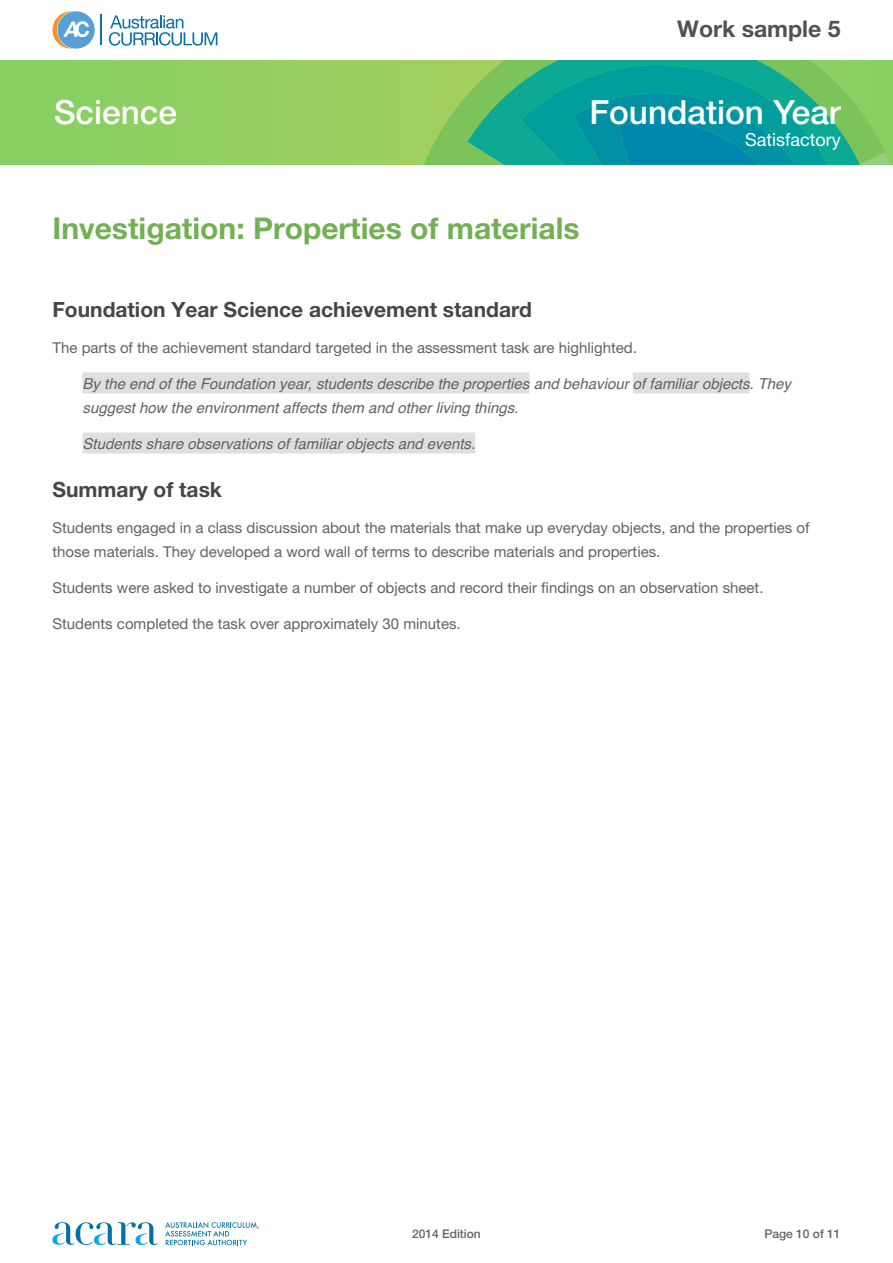
<style>
.page{position:relative;width:893px;height:1263px;background:#fff}
.page>*{position:absolute;margin:0;border:0;box-sizing:border-box;transform-origin:0 0}
.t1{font:500 33.3px "Helvetica Neue LT Pro";color:#fff}
.t2{font:700 30px "Helvetica Neue LT Pro";color:#73af53}
.t3{font:700 23.1px "Helvetica Neue LT Pro";color:#525252}
.t4{font:700 21px "Helvetica Neue LT Pro";color:#464646}
.t5{font:18px "Helvetica Neue LT Pro";color:#fff}
.t6{font:15px/24px "Helvetica Neue LT Pro";color:#626262}
.t7{font:italic 15px/24px "Helvetica";color:#626262}
.t8{font:500 12px "Helvetica Neue LT Pro";color:#626262}
</style>
<div class="page">
<div style="left:0;top:60px;width:893px;height:105px;background:linear-gradient(to bottom,#92cf62,#92cf62)"></div>
<svg style="left:417px;top:60px;width:50px;height:105px;background:#95cb5e"></svg>
<svg style="left:467px;top:60px;width:426px;height:105px;background:#24a78d"></svg>
<svg style="left:53px;top:11px;width:37px;height:38px"></svg>
<div style="left:57px;top:11px;width:38px;height:38px;background:#589fd6;border-radius:50%"></div>
<svg style="left:63px;top:21px;width:26px;height:16px"></svg>
<svg style="left:109px;top:15px;width:108px;height:31px"></svg>
<hr style="left:101px;top:14px;width:1px;height:31px;background:#0573a7">
<svg style="left:165px;top:1222px;width:94px;height:23px"></svg>
<svg style="left:53px;top:1222px;width:105px;height:23px"></svg>
<div style="left:82px;top:372px;width:447px;height:21px;background:#dfdfdf"></div>
<div style="left:633px;top:372px;width:117px;height:21px;background:#dfdfdf"></div>
<div style="left:82px;top:432px;width:393px;height:21px;background:#dfdfdf"></div>
<h3 class="t3" style="left:677px;top:15px;width:165px">Work sample 5</h3>
<h1 class="t1" style="left:54px;top:93px;width:124px">Science</h1>
<h1 class="t1" style="left:589px;top:92px;width:253px">Foundation Year</h1>
<p class="t5" style="left:745px;top:128px;width:97px">Satisfactory</p>
<h2 class="t2" style="left:52px;top:210px;width:529px">Investigation: Properties of materials</h2>
<h3 class="t4" style="left:52px;top:296px;width:481px">Foundation Year Science achievement standard</h3>
<p class="t6" style="left:52px;top:335px;width:586px">The parts of the achievement standard targeted in the assessment task are highlighted.</p>
<p class="t7" style="left:82px;top:372px;width:710px">By the end of the Foundation year, students describe the properties and behaviour of familiar objects. They suggest how the environment affects them and other living things.</p>
<p class="t7" style="left:82px;top:432px;width:394px">Students share observations of familiar objects and events.</p>
<h3 class="t4" style="left:52px;top:476px;width:171px">Summary of task</h3>
<p class="t6" style="left:52px;top:515px;width:759px">Students engaged in a class discussion about the materials that make up everyday objects, and the properties of those materials. They developed a word wall of terms to describe materials and properties.</p>
<p class="t6" style="left:52px;top:575px;width:712px">Students were asked to investigate a number of objects and record their findings on an observation sheet.</p>
<p class="t6" style="left:52px;top:611px;width:410px">Students completed the task over approximately 30 minutes.</p>
<p class="t8" style="left:412px;top:1226px;width:70px">2014 Edition</p>
<p class="t8" style="left:764px;top:1226px;width:78px">Page 10 of 11</p>
</div>
